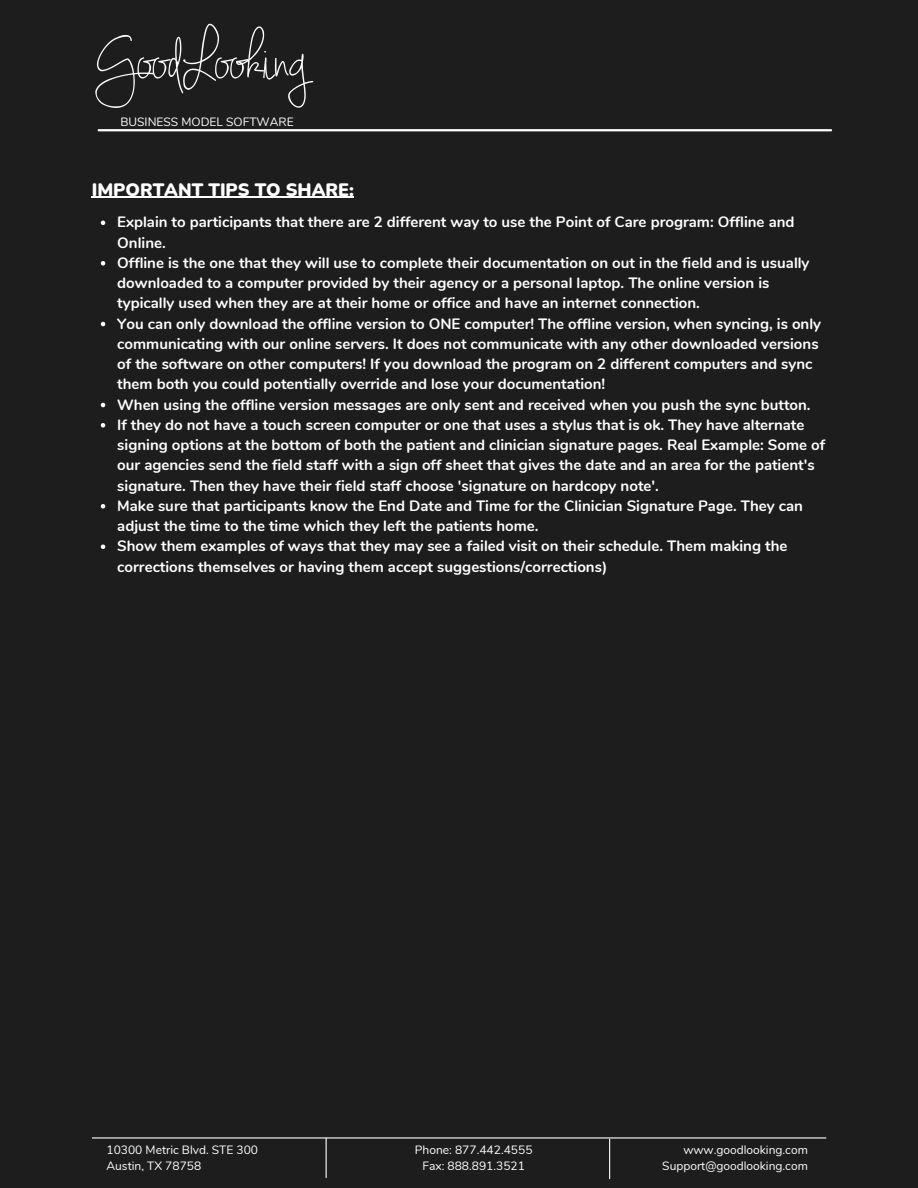
<style>
.page{position:relative;width:918px;height:1188px;background:#1d1d1d}
.page>*{position:absolute;margin:0;border:0;box-sizing:border-box;transform-origin:0 0}
.t1{font:900 18px "Nunito";color:#fff}
.t2{font:700 15px/20.2px "Nunito";color:#fff}
.t3{font:12px "Nunito";color:#fff}
</style>
<div class="page">
<hr style="left:92px;top:1137px;width:734px;height:2px;background:#fff">
<hr style="left:326px;top:1138px;width:1px;height:40px;background:#fff">
<hr style="left:609px;top:1139px;width:1px;height:40px;background:#fff">
<img style="left:95px;top:23px;width:219px;height:85px">
<hr style="left:99px;top:129px;width:732px;height:2px;background:#fff">
<hr style="left:92px;top:197px;width:262px;height:1px;background:#fff">
<svg style="left:101px;top:221px;width:4px;height:4px"></svg>
<svg style="left:101px;top:261px;width:4px;height:5px"></svg>
<svg style="left:101px;top:322px;width:4px;height:4px"></svg>
<svg style="left:101px;top:403px;width:4px;height:4px"></svg>
<svg style="left:101px;top:423px;width:4px;height:5px"></svg>
<svg style="left:101px;top:504px;width:4px;height:5px"></svg>
<svg style="left:101px;top:545px;width:4px;height:4px"></svg>
<p class="t3" style="left:120px;top:113px;width:175px">BUSINESS MODEL SOFTWARE</p>
<p class="t1" style="left:92px;top:177px;width:264px">IMPORTANT TIPS TO SHARE:</p>
<p class="t2" style="left:117px;top:212px;width:679px">Explain to participants that there are 2 different way to use the Point of Care program: Offline and<br>Online.</p>
<p class="t2" style="left:117px;top:253px;width:694px">Offline is the one that they will use to complete their documentation on out in the field and is usually downloaded to a computer provided by their agency or a personal laptop. The online version is typically used when they are at their home or office and have an internet connection.</p>
<p class="t2" style="left:117px;top:313px;width:705px">You can only download the offline version to ONE computer! The offline version, when syncing, is only communicating with our online servers. It does not communicate with any other downloaded versions of the software on other computers! If you download the program on 2 different computers and sync them both you could potentially override and lose your documentation!</p>
<p class="t2" style="left:117px;top:394px;width:695px">When using the offline version messages are only sent and received when you push the sync button.</p>
<p class="t2" style="left:117px;top:415px;width:709px">If they do not have a touch screen computer or one that uses a stylus that is ok. They have alternate signing options at the bottom of both the patient and clinician signature pages. Real Example: Some of our agencies send the field staff with a sign off sheet that gives the date and an area for the patient's signature. Then they have their field staff choose 'signature on hardcopy note'.</p>
<p class="t2" style="left:117px;top:496px;width:687px">Make sure that participants know the End Date and Time for the Clinician Signature Page. They can adjust the time to the time which they left the patients home.</p>
<p class="t2" style="left:117px;top:536px;width:672px">Show them examples of ways that they may see a failed visit on their schedule. Them making the corrections themselves or having them accept suggestions/corrections)</p>
<p class="t3" style="left:107px;top:1142px;width:153px">10300 Metric Blvd. STE 300</p>
<p class="t3" style="left:107px;top:1158px;width:96px">Austin, TX 78758</p>
<p class="t3" style="left:415px;top:1142px;width:119px">Phone: 877.442.4555</p>
<p class="t3" style="left:422px;top:1158px;width:104px">Fax: 888.891.3521</p>
<p class="t3" style="left:683px;top:1142px;width:126px">www.goodlooking.com</p>
<p class="t3" style="left:662px;top:1158px;width:147px">Support@goodlooking.com</p>
</div>
